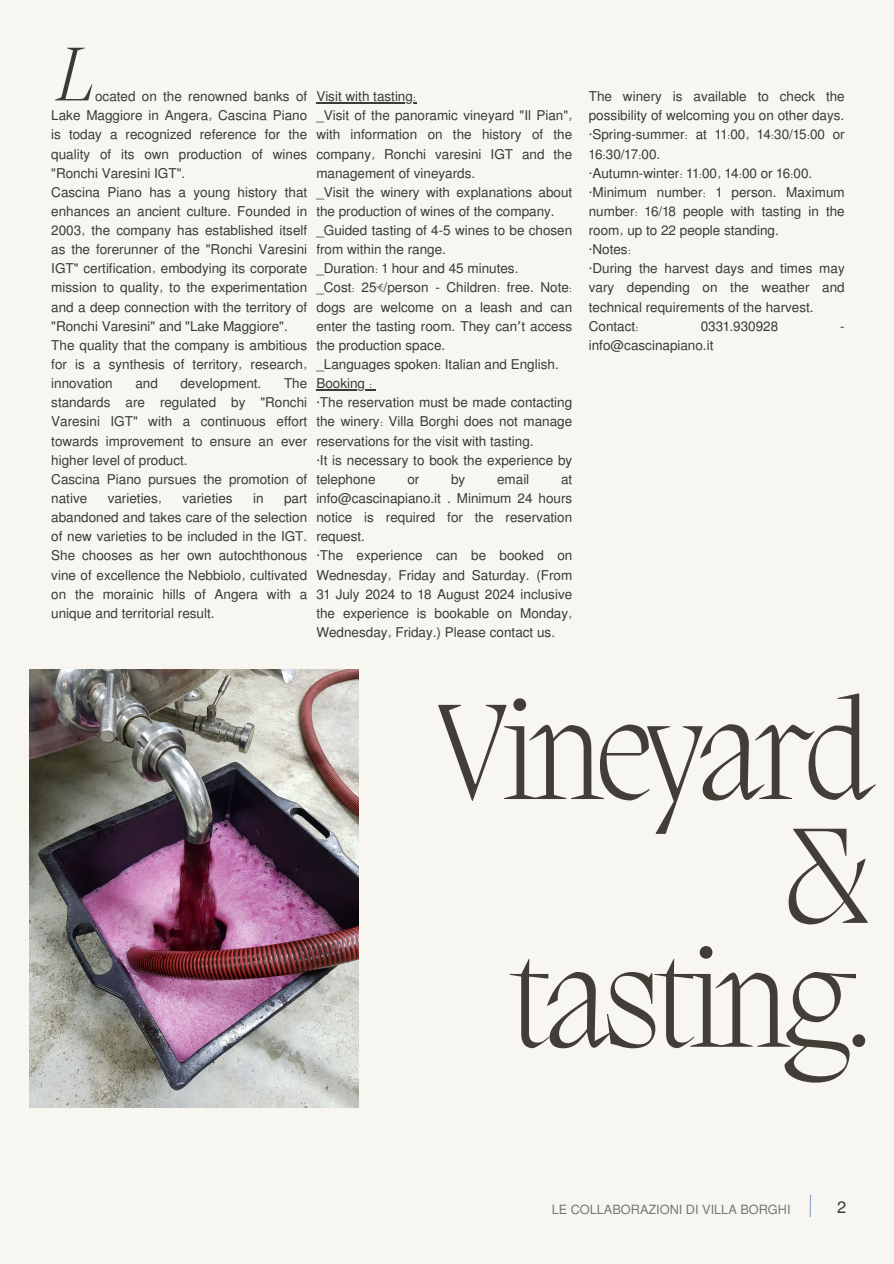
<style>
.page{position:relative;width:894px;height:1264px;background:#fff}
.page>*{position:absolute;margin:0;border:0;box-sizing:border-box;transform-origin:0 0}
.t1{font:200 139.5px/123.8px "Migra";letter-spacing:-.045em;color:#423d37;text-align:right}
.t2{font:italic 200 78px "Migra";color:#3b3939}
.t3{font:16.5px "Mukti";color:#3b3939}
.t4{font:13.5px/19.2px "Mukti";color:#3b3939;text-align:justify}
.t5{font:12.75px "Mukti";color:#767676}
.s1{font-family:"Noto Sans Gurmukhi"}
.s2{font-family:"Noto Sans"}
</style>
<div class="page">
<div style="left:0;top:0;width:893px;height:1263px;background:#f8f6f1"></div>
<svg style="left:809px;top:1194px;width:2px;height:23px"></svg>
<img style="left:30px;top:669px;width:328px;height:438px">
<hr style="left:316px;top:102px;width:100px;height:1px;background:#3b3939">
<hr style="left:316px;top:389px;width:56px;height:1px;background:#3b3939">
<p class="t2" style="left:57px;top:37px;width:39px">L</p>
<p class="t4" style="left:51px;top:86px;width:257px;text-indent:44px">ocated on the renowned banks of Lake Maggiore in Angera, Cascina Piano is today a recognized reference for the quality of its own production of wines "Ronchi Varesini IGT".</p>
<p class="t4" style="left:51px;top:182px;width:257px">Cascina Piano has a young history that enhances an ancient culture. Founded in 2003, the company has established itself as the forerunner of the "Ronchi Varesini IGT" certification, embodying its corporate mission to quality, to the experimentation and a deep connection with the territory of "Ronchi Varesini" and "Lake Maggiore".</p>
<p class="t4" style="left:51px;top:335px;width:257px">The quality that the company is ambitious for is a synthesis of territory, research, innovation</p>
<p class="t4" style="left:51px;top:373px;width:257px;text-indent:233px">The standards are regulated by "Ronchi Varesini IGT" with a continuous effort towards improvement to ensure an ever higher level of product.</p>
<h1 class="t4" style="left:51px;top:469px;width:257px">Cascina Piano pursues the promotion of native</h1>
<p class="t4" style="left:135px;top:373px;width:24px">and</p>
<p class="t4" style="left:180px;top:373px;width:82px">development.</p>
<h1 class="t4" style="left:108px;top:488px;width:56px">varieties,</h1>
<h1 class="t4" style="left:182px;top:488px;width:52px">varieties</h1>
<h1 class="t4" style="left:253px;top:488px;width:12px">in</h1>
<h1 class="t4" style="left:51px;top:488px;width:257px;text-indent:233px">part abandoned and takes care of the selection of new varieties to be included in the IGT.<br>She chooses as her own autochthonous vine of excellence the Nebbiolo, cultivated on the morainic hills of Angera with a unique and territorial result.</h1>
<p class="t4" style="left:316px;top:86px;width:101px">Visit with tasting:</p>
<p class="t4" style="left:316px;top:105px;width:257px">_Visit of the panoramic vineyard "Il Pian", with information on the history of the company, Ronchi varesini IGT and the management of vineyards.</p>
<p class="t4" style="left:316px;top:182px;width:257px">_Visit the winery with explanations about the production of wines of the company.</p>
<p class="t4" style="left:316px;top:220px;width:257px">_Guided tasting of 4-5 wines to be chosen from within the range.</p>
<p class="t4" style="left:316px;top:258px;width:203px">_Duration: 1 hour and 45 minutes.</p>
<p class="t4" style="left:316px;top:277px;width:257px">_Cost: 25€/person - Children: free. Note: dogs are welcome on a leash and can enter the tasting room. They can<span class="s1">’</span>t access the production space.</p>
<p class="t4" style="left:316px;top:354px;width:244px">_Languages spoken: Italian and English.</p>
<p class="t4" style="left:316px;top:373px;width:57px">Booking :</p>
<p class="t4" style="left:316px;top:392px;width:257px"><span class="s2">·</span>The reservation must be made contacting the winery: Villa Borghi does not manage reservations for the visit with tasting.</p>
<p class="t4" style="left:316px;top:449px;width:257px"><span class="s2">·</span>It is necessary to book the experience by telephone</p>
<p class="t4" style="left:407px;top:469px;width:13px">or</p>
<p class="t4" style="left:451px;top:469px;width:16px">by</p>
<p class="t4" style="left:497px;top:469px;width:34px">email</p>
<p class="t4" style="left:316px;top:469px;width:257px;text-indent:245px">at info@cascinapiano.it . Minimum 24 hours notice is required for the reservation request.</p>
<p class="t4" style="left:316px;top:545px;width:257px"><span class="s2">·</span>The experience can be booked on Wednesday, Friday and Saturday. (From 31 July 2024 to 18 August 2024 inclusive the experience is bookable on Monday, Wednesday, Friday.) Please contact us.</p>
<p class="t4" style="left:588px;top:86px;width:257px">The winery is available to check the possibility of welcoming you on other days.</p>
<p class="t4" style="left:588px;top:124px;width:257px"><span class="s2">·</span>Spring-summer: at 11:00, 14:30/15:00 or<br>16:30/17:00.</p>
<p class="t4" style="left:588px;top:163px;width:225px"><span class="s2">·</span>Autumn-winter: 11:00, 14:00 or 16:00.</p>
<p class="t4" style="left:588px;top:182px;width:257px"><span class="s2">·</span>Minimum number: 1 person. Maximum number: 16/18 people with tasting in the room, up to 22 people standing.</p>
<p class="t4" style="left:588px;top:239px;width:44px"><span class="s2">·</span>Notes:</p>
<p class="t4" style="left:588px;top:258px;width:257px"><span class="s2">·</span>During the harvest days and times may vary depending on the weather and technical requirements of the harvest.</p>
<p class="t4" style="left:588px;top:316px;width:51px">Contact:</p>
<p class="t4" style="left:700px;top:316px;width:79px">0331.930928</p>
<p class="t4" style="left:840px;top:316px;width:6px">-</p>
<p class="t4" style="left:588px;top:335px;width:126px">info@cascinapiano.it</p>
<p class="t1" style="left:436px;top:701px;width:438px">Vineyard &amp; tasting.</p>
<h2 class="t5" style="left:551px;top:1200px;width:240px">LE COLLABORAZIONI DI VILLA BORGHI</h2>
<p class="t3" style="left:836px;top:1195px;width:11px">2</p>
</div>
